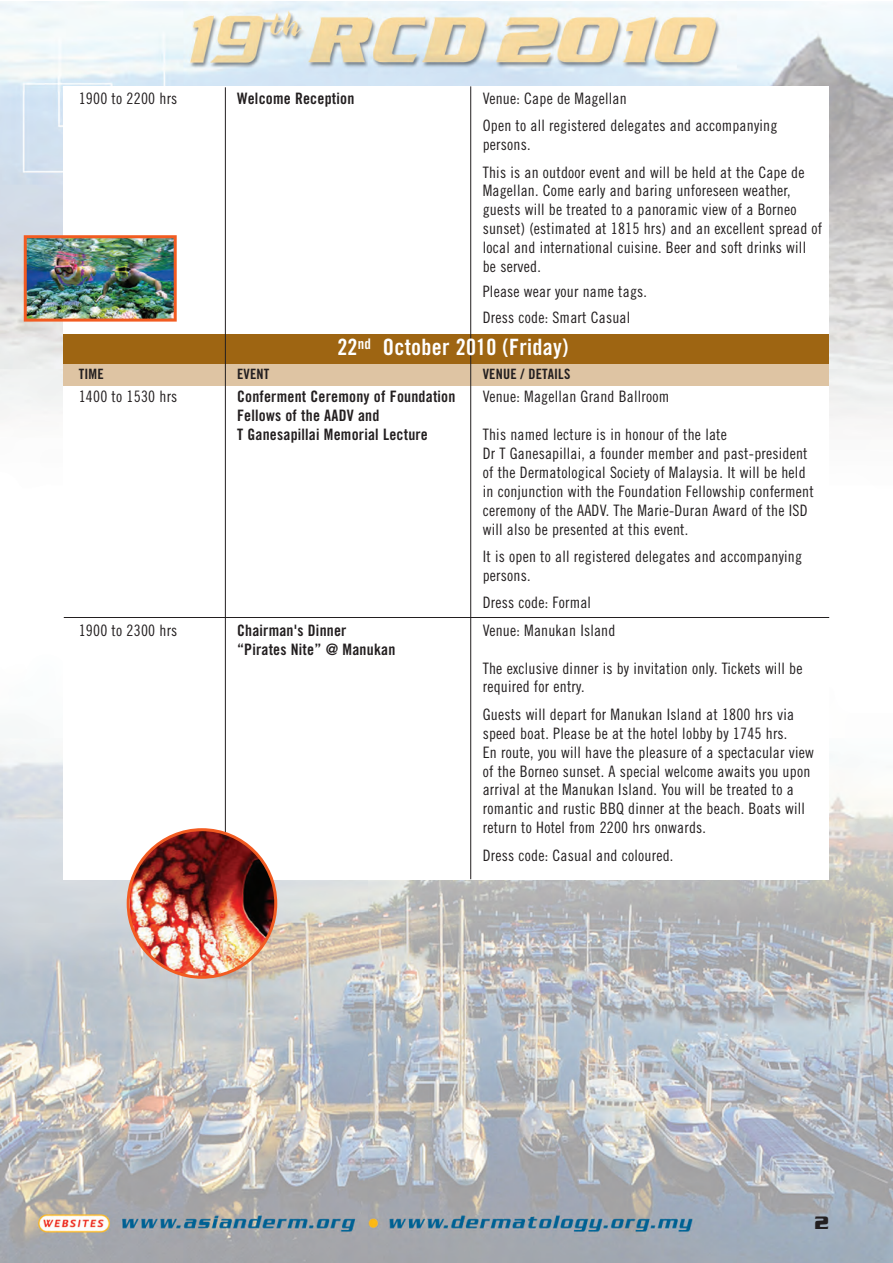
<style>
.page{position:relative;width:893px;height:1263px;background:#fff}
.page>*{position:absolute;margin:0;border:0;box-sizing:border-box;transform-origin:0 0}
.t1{font:22.5px "Trade Gothic LT Std Bd Cn 20";letter-spacing:.015em;color:#fff}
.t2{font:700 19.5px "Serpentine ICG";color:#231f20}
.t3{font:15.75px/18.9px "Trade Gothic LT Std Cn 18";letter-spacing:.015em;color:#231f20}
.t4{font:15.75px/18.9px "Trade Gothic LT Std Bd Cn 20";letter-spacing:.015em;color:#231f20}
.t5{font:14.25px "Trade Gothic LT Std Bd Cn 20";letter-spacing:.015em;color:#231f20}
</style>
<div class="page">
<img style="left:0;top:1px;width:892px;height:1262px">
<div style="left:64px;top:86px;width:765px;height:794px;background:#fff"></div>
<div style="left:64px;top:334px;width:765px;height:30px;background:#9e6512"></div>
<div style="left:64px;top:364px;width:765px;height:21px;background:#dec4a3"></div>
<hr style="left:225px;top:87px;width:1px;height:792px;background:#231f20">
<hr style="left:470px;top:86px;width:1px;height:793px;background:#231f20">
<img style="left:127px;top:828px;width:150px;height:151px">
<img style="left:28px;top:239px;width:145px;height:79px">
<div style="left:24px;top:235px;width:153px;height:87px;border:3px solid #f25b21"></div>
<hr style="left:64px;top:617px;width:765px;height:1px;background:#231f20">
<p class="t3" style="left:79px;top:90px;width:100px">1900 to 2200 hrs</p>
<p class="t4" style="left:237px;top:90px;width:119px">Welcome Reception</p>
<p class="t3" style="left:483px;top:86px;width:296px;line-height:27.5px">Venue: Cape de Magellan<br>Open to all registered delegates and accompanying</p>
<p class="t3" style="left:483px;top:132px;width:323px;line-height:27.5px">persons.<br>This is an outdoor event and will be held at the Cape de</p>
<p class="t3" style="left:483px;top:183px;width:341px">Magellan. Come early and baring unforeseen weather, guests will be treated to a panoramic view of a Borneo sunset) (estimated at 1815 hrs) and an excellent spread of local and international cuisine. Beer and soft drinks will be served.</p>
<p class="t3" style="left:483px;top:280px;width:166px;line-height:25.3px">Please wear your name tags.<br>Dress code: Smart Casual</p>
<h1 class="t1" style="left:337px;top:339px;width:233px">22<sup>nd</sup> October 2010 (Friday)</h1>
<p class="t5" style="left:79px;top:369px;width:27px">TIME</p>
<p class="t5" style="left:237px;top:369px;width:34px">EVENT</p>
<p class="t5" style="left:483px;top:369px;width:89px">VENUE / DETAILS</p>
<p class="t3" style="left:79px;top:388px;width:100px">1400 to 1530 hrs</p>
<p class="t4" style="left:237px;top:388px;width:220px">Conferment Ceremony of Foundation</p>
<p class="t3" style="left:483px;top:388px;width:188px">Venue: Magellan Grand Ballroom</p>
<p class="t4" style="left:237px;top:407px;width:192px">Fellows of the AADV and<br>T Ganesapillai Memorial Lecture</p>
<p class="t3" style="left:483px;top:426px;width:333px">This named lecture is in honour of the late<br>Dr T Ganesapillai, a founder member and past-president of the Dermatological Society of Malaysia. It will be held in conjunction with the Foundation Fellowship conferment ceremony of the AADV. The Marie-Duran Award of the ISD will also be presented at this event.</p>
<p class="t3" style="left:483px;top:548px;width:321px">It is open to all registered delegates and accompanying persons.</p>
<p class="t3" style="left:483px;top:594px;width:110px">Dress code: Formal</p>
<p class="t3" style="left:79px;top:622px;width:100px">1900 to 2300 hrs</p>
<p class="t4" style="left:237px;top:622px;width:111px">Chairman's Dinner</p>
<p class="t3" style="left:483px;top:622px;width:134px">Venue: Manukan Island</p>
<p class="t4" style="left:237px;top:641px;width:160px">“Pirates Nite” @ Manukan</p>
<p class="t3" style="left:483px;top:660px;width:321px">The exclusive dinner is by invitation only. Tickets will be required for entry.</p>
<p class="t3" style="left:483px;top:706px;width:333px">Guests will depart for Manukan Island at 1800 hrs via speed boat. Please be at the hotel lobby by 1745 hrs.<br>En route, you will have the pleasure of a spectacular view of the Borneo sunset. A special welcome awaits you upon arrival at the Manukan Island. You will be treated to a romantic and rustic BBQ dinner at the beach. Boats will return to Hotel from 2200 hrs onwards.</p>
<p class="t3" style="left:483px;top:847px;width:192px">Dress code: Casual and coloured.</p>
<p class="t2" style="left:815px;top:1211px;width:16px">2</p>
</div>
